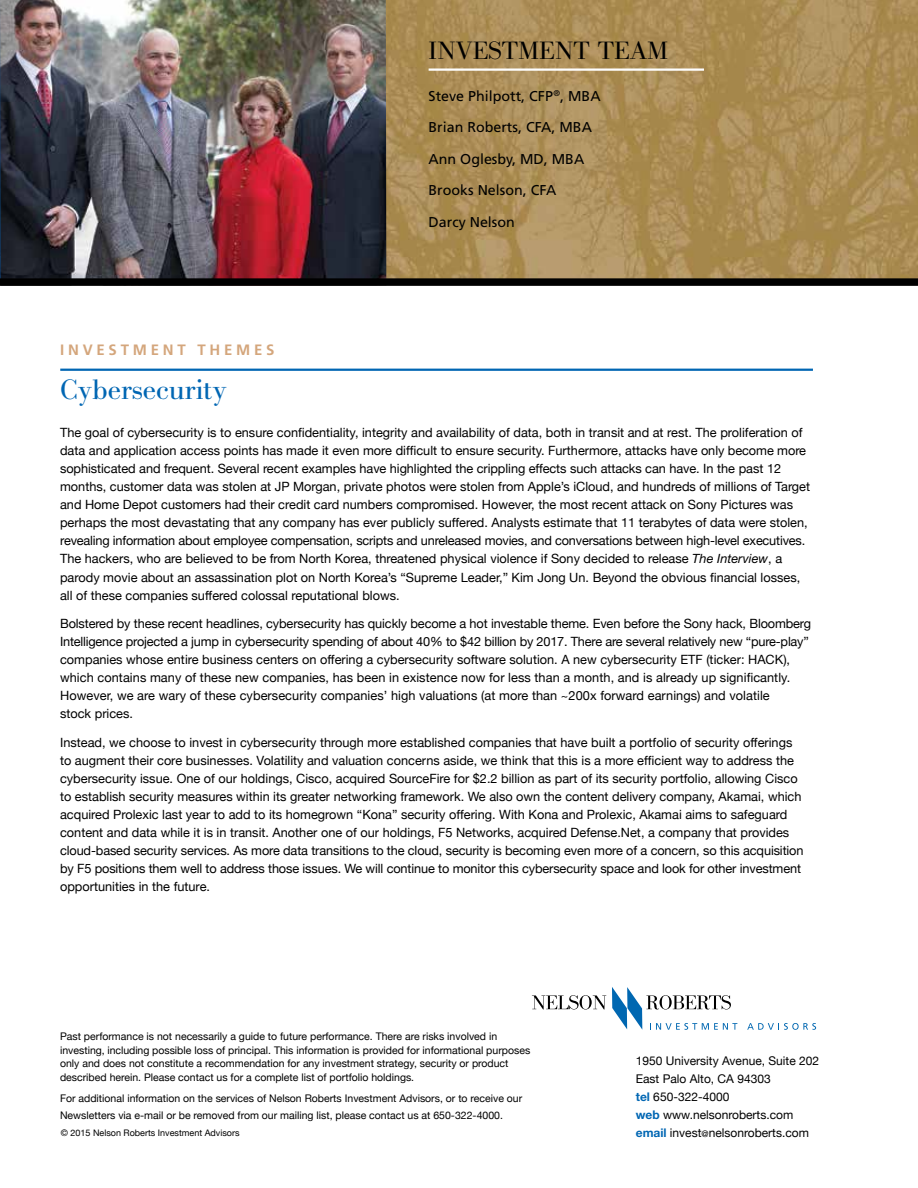
<style>
.page{position:relative;width:918px;height:1188px;background:#fff}
.page>*{position:absolute;margin:0;border:0;box-sizing:border-box;transform-origin:0 0}
.t1{font:28.5px "New Bodoni DT";color:#0066b3}
.t2{font:25.5px "New Bodoni DT";color:#000}
.t3{font:700 15px "Frutiger";letter-spacing:.25em;color:#d4a67c}
.t4{font:14.25px "Frutiger";color:#000}
.t5{font:12.75px/18px "Helvetica Neue";color:#000}
.t6{font:12px/18px "Helvetica Neue";color:#000}
.t7{font:10.5px/13.5px "Helvetica Neue";color:#000}
.t8{font:9px "Helvetica Neue";color:#000}
.s1{font-style:italic}
.s2{font-weight:700;color:#0066b3}
.s3{font-size:9px}
</style>
<div class="page">
<img style="left:386px;top:0;width:532px;height:278px">
<img style="left:0;top:0;width:386px;height:278px">
<svg style="left:532px;top:995px;width:74px;height:15px"></svg>
<svg style="left:612px;top:987px;width:125px;height:43px"></svg>
<svg style="left:747px;top:1023px;width:69px;height:7px"></svg>
<hr style="left:60px;top:369px;width:753px;height:2px;background:#0066b3">
<hr style="left:429px;top:68px;width:275px;height:3px;background:#fff">
<div style="left:0;top:278px;width:918px;height:8px;background:#000"></div>
<p class="t3" style="left:60px;top:341px;width:216px">INVESTMENT THEMES</p>
<h1 class="t1" style="left:60px;top:373px;width:168px">Cybersecurity</h1>
<h2 class="t2" style="left:429px;top:35px;width:241px">INVESTMENT TEAM</h2>
<p class="t4" style="left:429px;top:87px;width:174px">Steve Philpott, CFP<sup>®</sup>, MBA</p>
<p class="t4" style="left:429px;top:119px;width:165px">Brian Roberts, CFA, MBA</p>
<p class="t4" style="left:429px;top:151px;width:157px">Ann Oglesby, MD, MBA</p>
<p class="t4" style="left:429px;top:182px;width:129px">Brooks Nelson, CFA</p>
<p class="t4" style="left:429px;top:214px;width:88px">Darcy Nelson</p>
<p class="t5" style="left:60px;top:424px;width:752px">The goal of cybersecurity is to ensure confidentiality, integrity and availability of data, both in transit and at rest. The proliferation of data and application access points has made it even more difficult to ensure security. Furthermore, attacks have only become more sophisticated and frequent. Several recent examples have highlighted the crippling effects such attacks can have. In the past 12 months, customer data was stolen at JP Morgan, private photos were stolen from Apple’s iCloud, and hundreds of millions of Target and Home Depot customers had their credit card numbers compromised. However, the most recent attack on Sony Pictures was perhaps the most devastating that any company has ever publicly suffered. Analysts estimate that 11 terabytes of data were stolen, revealing information about employee compensation, scripts and unreleased movies, and conversations between high-level executives.<br>The hackers, who are believed to be from North Korea, threatened physical violence if Sony decided to release <span class="s1">The Interview</span>, a parody movie about an assassination plot on North Korea’s “Supreme Leader,” Kim Jong Un. Beyond the obvious financial losses, all of these companies suffered colossal reputational blows.</p>
<p class="t5" style="left:60px;top:615px;width:752px">Bolstered by these recent headlines, cybersecurity has quickly become a hot investable theme. Even before the Sony hack, Bloomberg Intelligence projected a jump in cybersecurity spending of about 40% to $42 billion by 2017. There are several relatively new “pure-play” companies whose entire business centers on offering a cybersecurity software solution. A new cybersecurity ETF (ticker: HACK), which contains many of these new companies, has been in existence now for less than a month, and is already up significantly.<br>However, we are wary of these cybersecurity companies’ high valuations (at more than ~200x forward earnings) and volatile<br>stock prices.</p>
<p class="t5" style="left:60px;top:733px;width:745px">Instead, we choose to invest in cybersecurity through more established companies that have built a portfolio of security offerings to augment their core businesses. Volatility and valuation concerns aside, we think that this is a more efficient way to address the cybersecurity issue. One of our holdings, Cisco, acquired SourceFire for $2.2 billion as part of its security portfolio, allowing Cisco to establish security measures within its greater networking framework. We also own the content delivery company, Akamai, which acquired Prolexic last year to add to its homegrown “Kona” security offering. With Kona and Prolexic, Akamai aims to safeguard content and data while it is in transit. Another one of our holdings, F5 Networks, acquired Defense.Net, a company that provides cloud-based security services. As more data transitions to the cloud, security is becoming even more of a concern, so this acquisition by F5 positions them well to address those issues. We will continue to monitor this cybersecurity space and look for other investment opportunities in the future.</p>
<p class="t7" style="left:60px;top:1029px;width:472px">Past performance is not necessarily a guide to future performance. There are risks involved in investing, including possible loss of principal. This information is provided for informational purposes only and does not constitute a recommendation for any investment strategy, security or product described herein. Please contact us for a complete list of portfolio holdings.</p>
<p class="t7" style="left:60px;top:1090px;width:464px;line-height:16.5px">For additional information on the services of Nelson Roberts Investment Advisors, or to receive our<br>Newsletters via e-mail or be removed from our mailing list, please contact us at 650-322-4000.</p>
<p class="t8" style="left:61px;top:1128px;width:180px">© 2015 Nelson Roberts Investment Advisors</p>
<p class="t6" style="left:636px;top:1052px;width:185px">1950 University Avenue, Suite 202<br>East Palo Alto, CA 94303<br><span class="s2">tel</span> 650-322-4000<br><span class="s2">web</span> www.nelsonroberts.com <span class="s2">email</span> invest<span class="s3">@</span>nelsonroberts.com</p>
</div>
